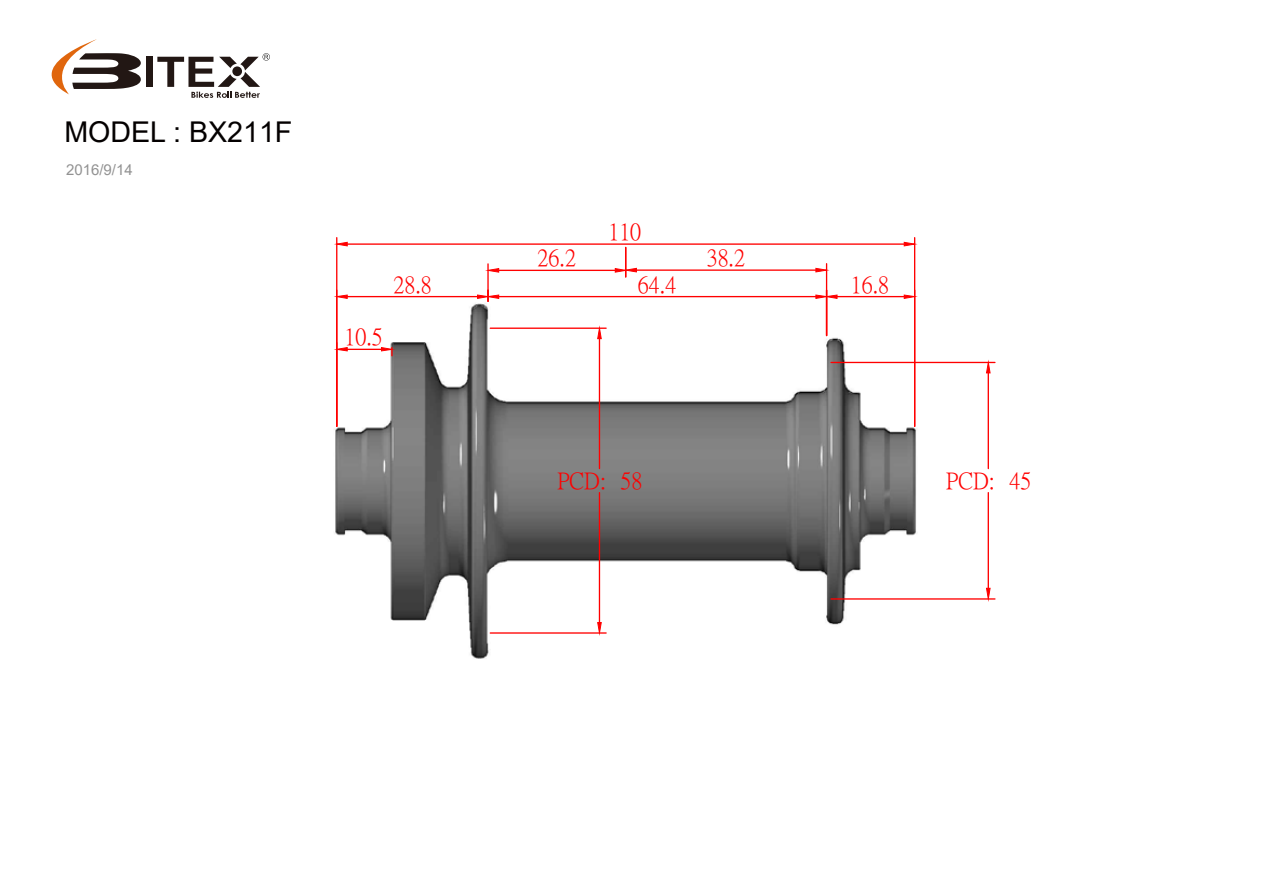
<style>
.page{position:relative;width:1265px;height:893px;background:#fff}
.page>*{position:absolute;margin:0;border:0;box-sizing:border-box;transform-origin:0 0}
.t1{font:28.65px "Arial";color:#040000}
.t2{font:23.4px "P Ming Li U";color:#f00}
.t3{font:15px "Arial";color:#929292}
</style>
<div class="page">
<img style="left:68px;top:94px;width:928px;height:565px">
<hr style="left:336px;top:238px;width:1px;height:188px;background:#f00">
<hr style="left:914px;top:238px;width:1px;height:188px;background:#f00">
<hr style="left:347px;top:243px;width:557px;height:2px;background:#f00">
<svg style="left:336px;top:241px;width:12px;height:6px"></svg>
<svg style="left:903px;top:241px;width:11px;height:6px"></svg>
<hr style="left:499px;top:296px;width:317px;height:1px;background:#f00">
<hr style="left:837px;top:296px;width:67px;height:1px;background:#f00">
<svg style="left:815px;top:294px;width:22px;height:5px"></svg>
<svg style="left:903px;top:294px;width:11px;height:5px"></svg>
<hr style="left:347px;top:296px;width:130px;height:1px;background:#f00">
<svg style="left:337px;top:294px;width:11px;height:5px"></svg>
<svg style="left:477px;top:290px;width:22px;height:11px"></svg>
<hr style="left:831px;top:598px;width:164px;height:1px;background:#f00">
<hr style="left:831px;top:362px;width:164px;height:1px;background:#f00">
<hr style="left:987px;top:492px;width:2px;height:96px;background:#f00">
<hr style="left:987px;top:373px;width:2px;height:95px;background:#f00">
<svg style="left:985px;top:587px;width:5px;height:12px"></svg>
<svg style="left:985px;top:363px;width:5px;height:10px"></svg>
<hr style="left:490px;top:632px;width:116px;height:1px;background:#f00">
<hr style="left:490px;top:327px;width:116px;height:2px;background:#f00">
<hr style="left:599px;top:492px;width:1px;height:130px;background:#f00">
<hr style="left:599px;top:338px;width:1px;height:130px;background:#f00">
<svg style="left:597px;top:621px;width:5px;height:12px"></svg>
<svg style="left:597px;top:327px;width:5px;height:12px"></svg>
<hr style="left:347px;top:348px;width:34px;height:2px;background:#f00">
<svg style="left:337px;top:347px;width:11px;height:4px"></svg>
<svg style="left:381px;top:347px;width:12px;height:9px"></svg>
<hr style="left:487px;top:264px;width:2px;height:37px;background:#f00">
<hr style="left:499px;top:270px;width:116px;height:1px;background:#f00">
<svg style="left:487px;top:268px;width:12px;height:5px"></svg>
<hr style="left:625px;top:247px;width:1px;height:30px;background:#f00">
<hr style="left:826px;top:264px;width:1px;height:71px;background:#f00">
<hr style="left:636px;top:269px;width:180px;height:2px;background:#f00">
<svg style="left:614px;top:267px;width:23px;height:6px"></svg>
<svg style="left:815px;top:267px;width:11px;height:6px"></svg>
<svg style="left:51px;top:39px;width:90px;height:55px"></svg>
<div style="left:146px;top:57px;width:7px;height:30px;background:#221714"></div>
<svg style="left:157px;top:53px;width:113px;height:45px"></svg>
<p class="t1" style="left:64px;top:112px;width:229px">MODEL : BX211F</p>
<p class="t3" style="left:66px;top:159px;width:68px">2016/9/14</p>
<p class="t2" style="left:608px;top:220px;width:34px">110</p>
<p class="t2" style="left:537px;top:247px;width:40px">26.2</p>
<p class="t2" style="left:706px;top:247px;width:40px">38.2</p>
<p class="t2" style="left:393px;top:273px;width:40px">28.8</p>
<p class="t2" style="left:638px;top:273px;width:40px">64.4</p>
<p class="t2" style="left:851px;top:273px;width:40px">16.8</p>
<p class="t2" style="left:344px;top:326px;width:40px">10.5</p>
<p class="t2" style="left:557px;top:469px;width:87px">PCD: 58</p>
<p class="t2" style="left:946px;top:469px;width:87px">PCD: 45</p>
</div>
